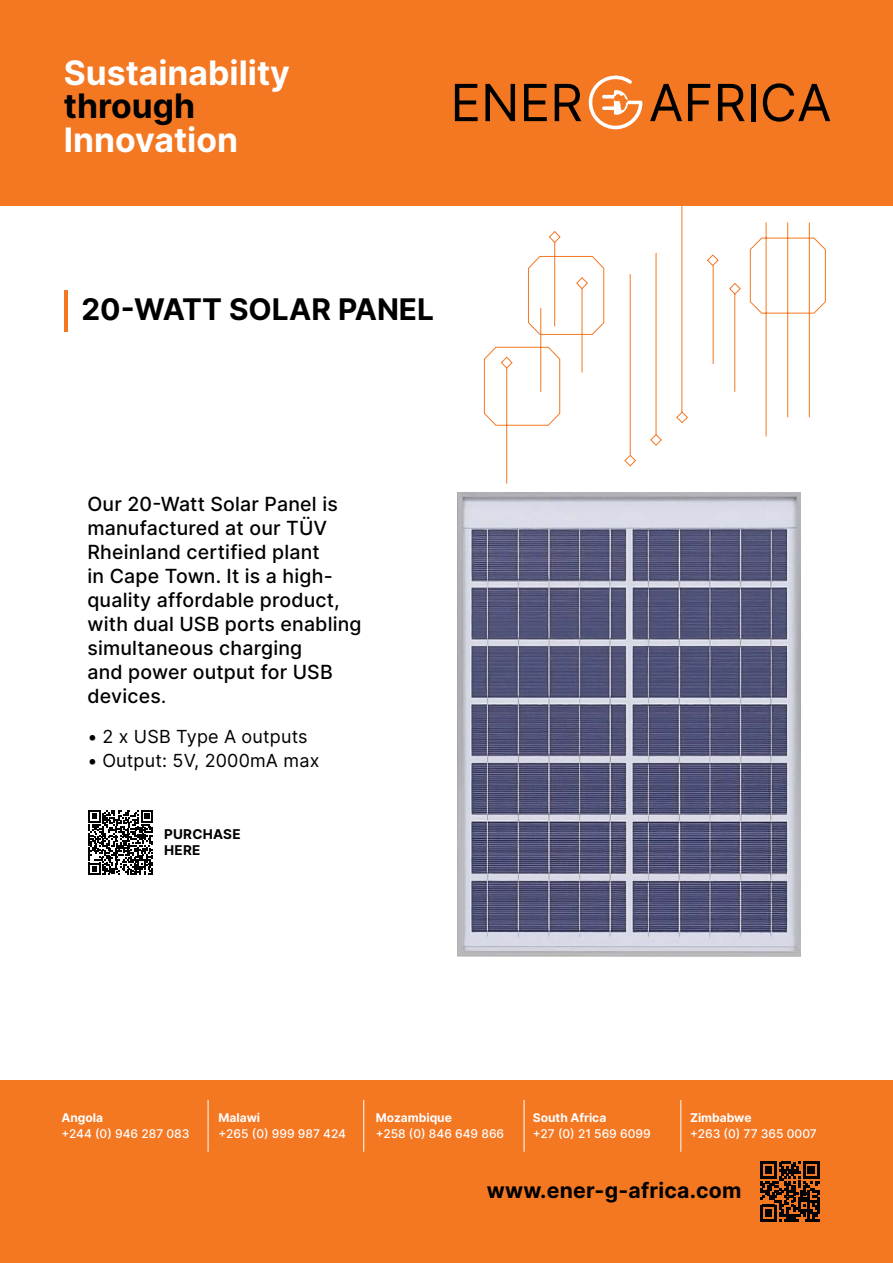
<style>
.page{position:relative;width:893px;height:1263px;background:#fff}
.page>*{position:absolute;margin:0;border:0;box-sizing:border-box;transform-origin:0 0}
.t1{font:700 33.75px "Inter";color:#fff}
.t2{font:700 33.75px "Inter";color:#000}
.t3{font:700 29.85px "Inter";color:#000}
.t4{font:700 21.3px "Inter";letter-spacing:.01em;color:#000}
.t5{font:500 19.5px/24px "Inter";letter-spacing:.01em;color:#000}
.t6{font:18px "Inter";letter-spacing:.01em;color:#000}
.t7{font:700 13.5px/16.5px "Inter";letter-spacing:.02em;color:#000}
.t8{font:500 12px "Inter";color:#fff}
.t9{font:700 12px "Inter";color:#fff}
.s1{font-size:18px}
</style>
<div class="page">
<div style="left:0;top:1080px;width:893px;height:183px;background:#f47722"></div>
<div style="left:0;top:0;width:893px;height:205px;background:#f47722"></div>
<hr style="left:208px;top:1100px;width:1px;height:52px;background:#fff">
<hr style="left:363px;top:1100px;width:1px;height:52px;background:#fff">
<hr style="left:524px;top:1100px;width:1px;height:52px;background:#fff">
<hr style="left:681px;top:1100px;width:1px;height:52px;background:#fff">
<svg style="left:760px;top:1162px;width:60px;height:59px"></svg>
<svg style="left:588px;top:75px;width:54px;height:54px"></svg>
<svg style="left:455px;top:84px;width:23px;height:37px"></svg>
<svg style="left:485px;top:84px;width:30px;height:37px"></svg>
<svg style="left:524px;top:84px;width:23px;height:37px"></svg>
<svg style="left:555px;top:84px;width:26px;height:37px"></svg>
<svg style="left:650px;top:84px;width:32px;height:37px"></svg>
<svg style="left:688px;top:84px;width:22px;height:37px"></svg>
<svg style="left:718px;top:84px;width:27px;height:37px"></svg>
<hr style="left:751px;top:84px;width:4px;height:37px;background:#000">
<svg style="left:763px;top:83px;width:67px;height:39px"></svg>
<hr style="left:64px;top:290px;width:4px;height:41px;background:#f47722">
<svg style="left:624px;top:205px;width:202px;height:262px"></svg>
<svg style="left:484px;top:231px;width:120px;height:253px"></svg>
<img style="left:457px;top:492px;width:343px;height:464px">
<svg style="left:88px;top:810px;width:65px;height:65px"></svg>
<h1 class="t1" style="left:64px;top:48px;width:228px">Sustainability</h1>
<h1 class="t2" style="left:64px;top:81px;width:133px">through</h1>
<h1 class="t1" style="left:64px;top:115px;width:176px">Innovation</h1>
<h2 class="t3" style="left:81px;top:287px;width:354px">20-WATT SOLAR PANEL</h2>
<p class="t5" style="left:87px;top:491px;width:276px">Our 20-Watt Solar Panel is manufactured at our TÜV<br>Rheinland certified plant<br>in Cape Town. It is a high&shy;quality affordable product, with dual USB ports enabling simultaneous charging<br>and power output for USB devices<span class="s1">.</span></p>
<p class="t6" style="left:87px;top:723px;width:222px">• 2 x USB Type A outputs</p>
<p class="t6" style="left:87px;top:747px;width:233px">• Output: 5V, 2000mA max</p>
<p class="t7" style="left:164px;top:825px;width:78px">PURCHASE<br>HERE</p>
<p class="t9" style="left:61px;top:1109px;width:43px">Angola</p>
<p class="t8" style="left:61px;top:1124px;width:130px">+244 (0) 946 287 083</p>
<p class="t9" style="left:219px;top:1109px;width:43px">Malawi</p>
<p class="t8" style="left:219px;top:1124px;width:129px">+265 (0) 999 987 424</p>
<p class="t9" style="left:376px;top:1109px;width:78px">Mozambique</p>
<p class="t8" style="left:376px;top:1124px;width:130px">+258 (0) 846 649 866</p>
<p class="t9" style="left:533px;top:1109px;width:75px">South Africa</p>
<p class="t8" style="left:533px;top:1124px;width:119px">+27 (0) 21 569 6099</p>
<p class="t9" style="left:690px;top:1109px;width:63px">Zimbabwe</p>
<p class="t8" style="left:690px;top:1124px;width:128px">+263 (0) 77 365 0007</p>
<p class="t4" style="left:487px;top:1175px;width:256px">www.ener-g-africa.com</p>
</div>
